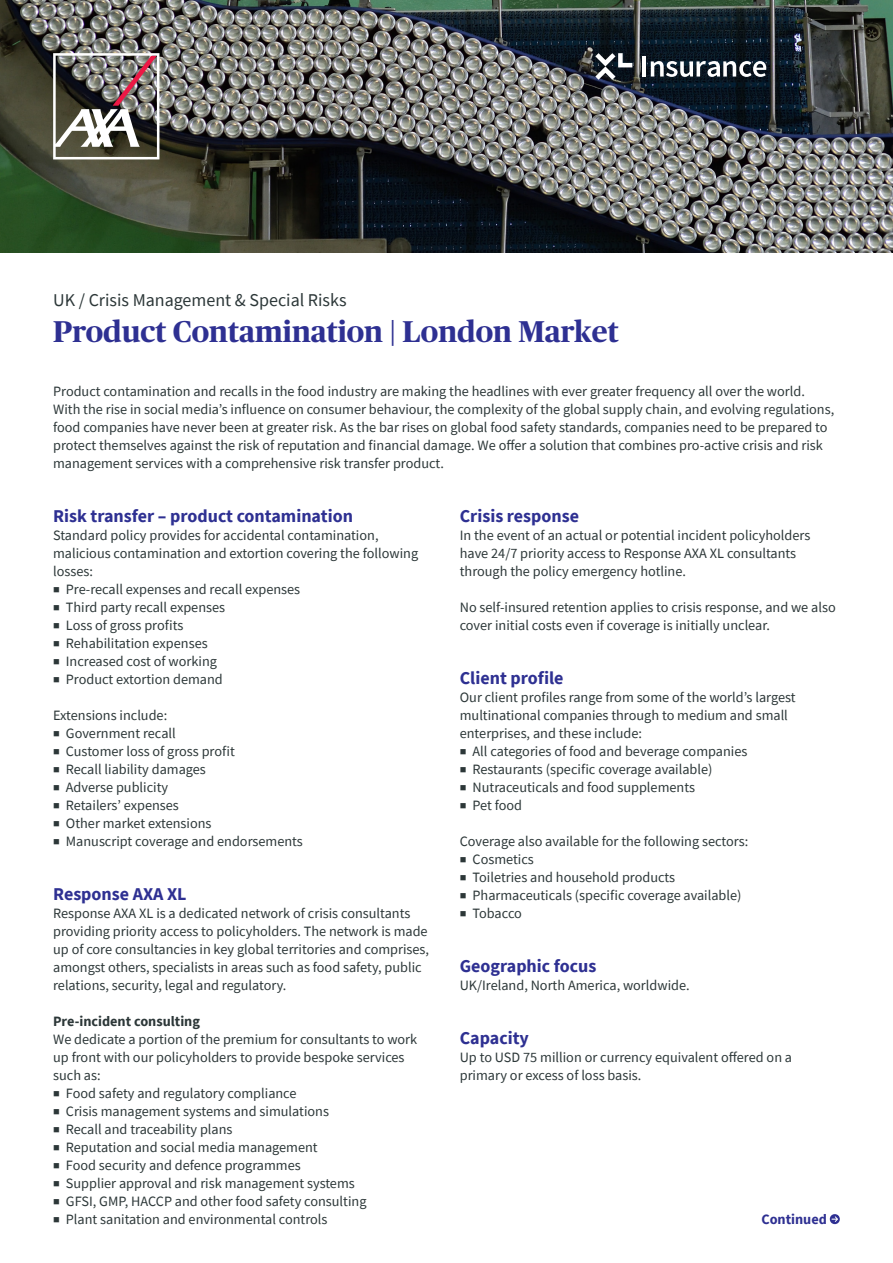
<style>
.page{position:relative;width:893px;height:1263px;background:#fff}
.page>*{position:absolute;margin:0;border:0;box-sizing:border-box;transform-origin:0 0}
.t1{font:700 30px "Publico Headline";color:#2e3092}
.t2{font:700 18px "Source Sans Pro";color:#2e3092}
.t3{font:18px "Source Sans Pro";color:#2c3738}
.t4{font:14.25px/18px "Source Sans Pro";color:#2c3738}
.t5{font:700 14.25px "Source Sans Pro";color:#2c3738}
.t6{font:700 14.25px "Source Sans Pro";color:#2e3092}
.t7{font:14.25px "Source Sans Pro";letter-spacing:-.02em;color:#2c3738}
</style>
<div class="page">
<img style="left:0;top:0;width:893px;height:252px">
<svg style="left:829px;top:1214px;width:11px;height:10px"></svg>
<hr style="left:643px;top:56px;width:3px;height:21px;background:#fff">
<svg style="left:651px;top:61px;width:115px;height:16px"></svg>
<svg style="left:595px;top:53px;width:37px;height:27px"></svg>
<img style="left:53px;top:53px;width:106px;height:106px">
<p class="t3" style="left:53px;top:289px;width:295px">UK / Crisis Management &amp; Special Risks</p>
<p class="t1" style="left:53px;top:310px;width:567px">Product Contamination | London Market</p>
<p class="t4" style="left:53px;top:382px;width:783px">Product contamination and recalls in the food industry are making the headlines with ever greater frequency all over the world.<br>With the rise in social media’s influence on consumer behaviour, the complexity of the global supply chain, and evolving regulations, food companies have never been at greater risk. As the bar rises on global food safety standards, companies need to be prepared to protect themselves against the risk of reputation and financial damage. We offer a solution that combines pro-active crisis and risk management services with a comprehensive risk transfer product.</p>
<p class="t2" style="left:460px;top:504px;width:121px">Crisis response</p>
<p class="t4" style="left:460px;top:526px;width:352px">In the event of an actual or potential incident policyholders have 24/7 priority access to Response AXA XL consultants through the policy emergency hotline.</p>
<p class="t4" style="left:460px;top:598px;width:377px">No self-insured retention applies to crisis response, and we also cover initial costs even if coverage is initially unclear.</p>
<p class="t2" style="left:460px;top:666px;width:105px">Client profile</p>
<p class="t4" style="left:460px;top:688px;width:337px">Our client profiles range from some of the world’s largest multinational companies through to medium and small enterprises, and these include:</p>
<p class="t4" style="left:460px;top:742px;width:289px">■ All categories of food and beverage companies</p>
<p class="t4" style="left:460px;top:760px;width:254px">■ Restaurants (specific coverage available)</p>
<p class="t4" style="left:460px;top:778px;width:237px">■ Nutraceuticals and food supplements</p>
<p class="t4" style="left:460px;top:796px;width:64px">■ Pet food</p>
<p class="t4" style="left:460px;top:832px;width:290px">Coverage also available for the following sectors:</p>
<p class="t4" style="left:460px;top:850px;width:76px">■ Cosmetics</p>
<p class="t4" style="left:460px;top:868px;width:217px">■ Toiletries and household products</p>
<p class="t4" style="left:460px;top:886px;width:283px">■ Pharmaceuticals (specific coverage available)</p>
<p class="t7" style="left:460px;top:904px;width:64px">■ Tobacco</p>
<p class="t2" style="left:53px;top:504px;width:301px">Risk transfer – product contamination</p>
<p class="t4" style="left:53px;top:526px;width:367px">Standard policy provides for accidental contamination, malicious contamination and extortion covering the following losses:</p>
<p class="t4" style="left:53px;top:580px;width:249px">■ Pre-recall expenses and recall expenses</p>
<p class="t4" style="left:53px;top:598px;width:174px">■ Third party recall expenses</p>
<p class="t4" style="left:53px;top:616px;width:132px">■ Loss of gross profits</p>
<p class="t4" style="left:53px;top:634px;width:156px">■ Rehabilitation expenses</p>
<p class="t4" style="left:53px;top:652px;width:165px">■ Increased cost of working</p>
<p class="t4" style="left:53px;top:670px;width:171px">■ Product extortion demand</p>
<p class="t4" style="left:53px;top:706px;width:116px">Extensions include:</p>
<p class="t4" style="left:53px;top:724px;width:124px">■ Government recall</p>
<p class="t4" style="left:53px;top:742px;width:183px">■ Customer loss of gross profit</p>
<p class="t4" style="left:53px;top:760px;width:154px">■ Recall liability damages</p>
<p class="t4" style="left:53px;top:778px;width:117px">■ Adverse publicity</p>
<p class="t4" style="left:53px;top:796px;width:127px">■ Retailers’ expenses</p>
<p class="t4" style="left:53px;top:814px;width:160px">■ Other market extensions</p>
<p class="t4" style="left:53px;top:832px;width:251px">■ Manuscript coverage and endorsements</p>
<p class="t2" style="left:53px;top:882px;width:135px">Response AXA XL</p>
<p class="t4" style="left:53px;top:904px;width:377px">Response AXA XL is a dedicated network of crisis consultants providing priority access to policyholders. The network is made up of core consultancies in key global territories and comprises, amongst others, specialists in areas such as food safety, public relations, security, legal and regulatory.</p>
<p class="t5" style="left:53px;top:1012px;width:148px">Pre-incident consulting</p>
<p class="t4" style="left:53px;top:1030px;width:366px">We dedicate a portion of the premium for consultants to work up front with our policyholders to provide bespoke services such as:</p>
<p class="t4" style="left:53px;top:1084px;width:245px">■ Food safety and regulatory compliance</p>
<p class="t4" style="left:53px;top:1102px;width:277px">■ Crisis management systems and simulations</p>
<p class="t4" style="left:53px;top:1120px;width:181px">■ Recall and traceability plans</p>
<p class="t4" style="left:53px;top:1138px;width:266px">■ Reputation and social media management</p>
<p class="t4" style="left:53px;top:1156px;width:249px">■ Food security and defence programmes</p>
<p class="t4" style="left:53px;top:1174px;width:303px">■ Supplier approval and risk management systems</p>
<p class="t4" style="left:53px;top:1192px;width:315px">■ GFSI, GMP, HACCP and other food safety consulting</p>
<p class="t4" style="left:53px;top:1210px;width:276px">■ Plant sanitation and environmental controls</p>
<p class="t2" style="left:460px;top:954px;width:138px">Geographic focus</p>
<p class="t4" style="left:460px;top:976px;width:231px">UK/Ireland, North America, worldwide.</p>
<p class="t2" style="left:460px;top:1026px;width:71px">Capacity</p>
<p class="t4" style="left:460px;top:1048px;width:334px">Up to USD 75 million or currency equivalent offered on a primary or excess of loss basis.</p>
<p class="t6" style="left:761px;top:1210px;width:67px">Continued</p>
</div>
